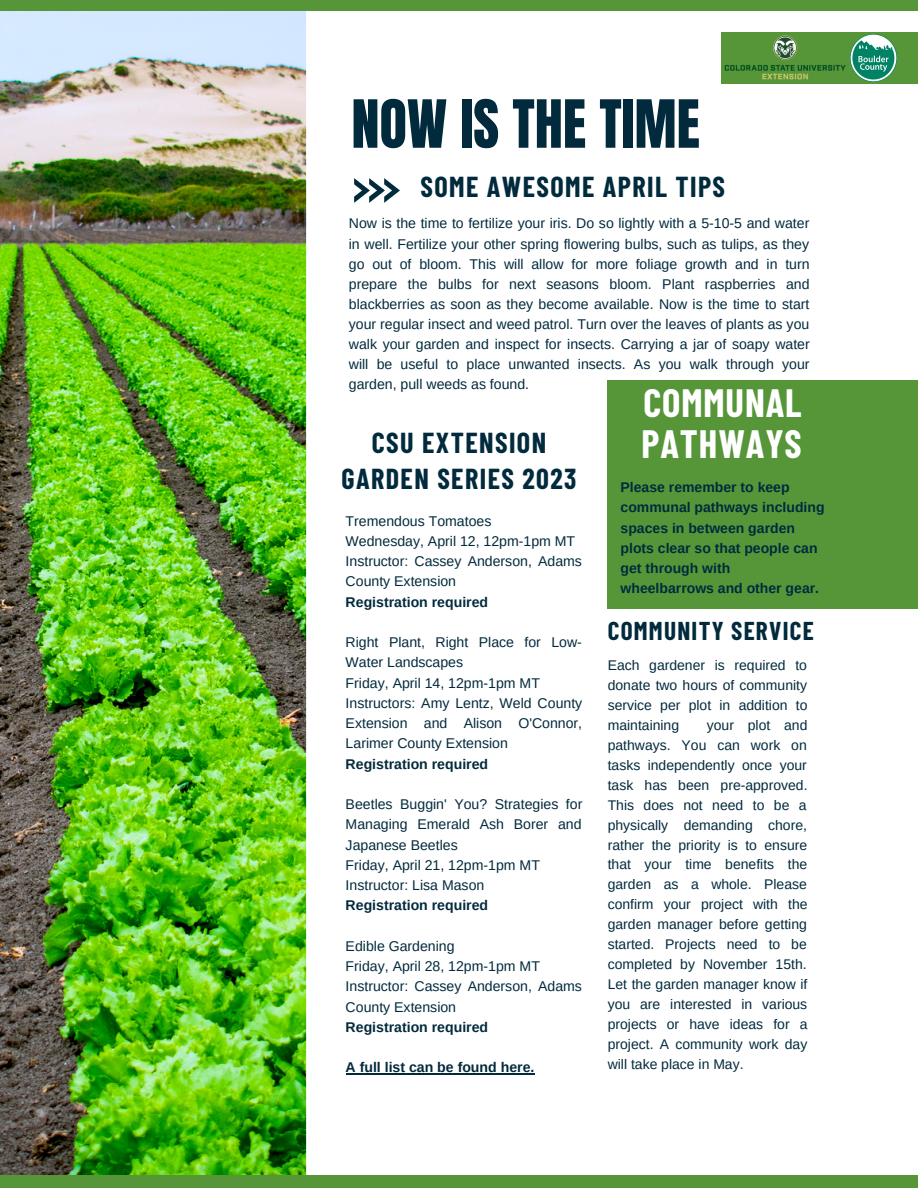
<style>
.page{position:relative;width:918px;height:1188px;background:#fff}
.page>*{position:absolute;margin:0;border:0;box-sizing:border-box;transform-origin:0 0}
.t1{font:56.4px "Anton";color:#022a3d}
.t2{font:700 38.55px/40.2px "Barlow Condensed";letter-spacing:.025em;color:#fff}
.t3{font:700 28.2px/36px "Barlow Condensed";letter-spacing:.05em;color:#022a3d;text-align:center}
.t4{font:700 25.2px "Barlow Condensed";letter-spacing:.05em;color:#022a3d}
.t5{font:14.1px/20.2px "Arimo";color:#022a3d}
.t6{font:700 14.1px "Arimo";color:#022a3d}
.t7{font:13.95px/20px "Arimo";color:#022a3d;text-align:justify}
.t8{font:700 13.95px/20.2px "Arimo";color:#022a3d}
</style>
<div class="page">
<img style="left:0;top:11px;width:306px;height:1164px">
<div style="left:608px;top:381px;width:310px;height:228px;background:#569639"></div>
<svg style="left:354px;top:178px;width:46px;height:25px"></svg>
<div style="left:0;top:0;width:918px;height:11px;background:#569639"></div>
<div style="left:0;top:1175px;width:918px;height:13px;background:#569639"></div>
<hr style="left:346px;top:1074px;width:188px;height:1px;background:#022a3d">
<div style="left:721px;top:32px;width:197px;height:51px;background:#569639"></div>
<img style="left:850px;top:34px;width:47px;height:48px">
<img style="left:721px;top:35px;width:128px;height:49px">
<h1 class="t1" style="left:351px;top:84px;width:350px">NOW IS THE TIME</h1>
<h3 class="t3" style="left:421px;top:168px;width:306px">SOME AWESOME APRIL TIPS</h3>
<p class="t5" style="left:349px;top:214px;width:463px;text-align:justify">Now is the time to fertilize your iris. Do so lightly with a 5-10-5 and water in well. Fertilize your other spring flowering bulbs, such as tulips, as they go out of bloom. This will allow for more foliage growth and in turn prepare the bulbs for next seasons bloom. Plant raspberries and blackberries as soon as they become available. Now is the time to start your regular insect and weed patrol. Turn over the leaves of plants as you walk your garden and inspect for insects. Carrying a jar of soapy water will be useful to place unwanted insects. As you walk through your garden, pull weeds as found.</p>
<h2 class="t2" style="left:642px;top:382px;width:162px">COMMUNAL<br>PATHWAYS</h2>
<p class="t8" style="left:621px;top:477px;width:205px">Please remember to keep communal pathways including spaces in between garden plots clear so that people can get through with wheelbarrows and other gear.</p>
<h3 class="t3" style="left:342px;top:424px;width:236px">CSU EXTENSION<br>GARDEN SERIES 2023</h3>
<p class="t5" style="left:346px;top:511px;width:238px">Tremendous Tomatoes<br>Wednesday, April 12, 12pm-1pm MT<br>Instructor: Cassey Anderson, Adams<br>County Extension</p>
<p class="t6" style="left:346px;top:594px;width:144px">Registration required</p>
<p class="t5" style="left:346px;top:632px;width:238px">Right Plant, Right Place for Low-<br>Water Landscapes<br>Friday, April 14, 12pm-1pm MT<br>Instructors: Amy Lentz, Weld County<br>Extension and Alison O'Connor,<br>Larimer County Extension</p>
<p class="t6" style="left:346px;top:756px;width:144px">Registration required</p>
<p class="t5" style="left:346px;top:794px;width:238px">Beetles Buggin' You? Strategies for<br>Managing Emerald Ash Borer and<br>Japanese Beetles<br>Friday, April 21, 12pm-1pm MT<br>Instructor: Lisa Mason</p>
<p class="t6" style="left:346px;top:898px;width:144px">Registration required</p>
<p class="t5" style="left:346px;top:936px;width:238px">Edible Gardening<br>Friday, April 28, 12pm-1pm MT<br>Instructor: Cassey Anderson, Adams<br>County Extension</p>
<p class="t6" style="left:346px;top:1019px;width:144px">Registration required</p>
<p class="t6" style="left:346px;top:1060px;width:190px">A full list can be found here.</p>
<h3 class="t4" style="left:608px;top:615px;width:207px">COMMUNITY SERVICE</h3>
<p class="t7" style="left:608px;top:656px;width:201px">Each gardener is required to donate two hours of community service per plot in addition to maintaining</p>
<p class="t7" style="left:608px;top:715px;width:201px;text-indent:99px">your plot and pathways. You can work on tasks independently once your task has been pre-approved.<br>This does not need to be a physically demanding chore, rather the priority is to ensure that your time benefits the garden as a whole. Please confirm your project with the garden manager before getting started. Projects need to be completed by November 15th.<br>Let the garden manager know if you are interested in various projects or have ideas for a project. A community work day will take place in May.</p>
</div>
